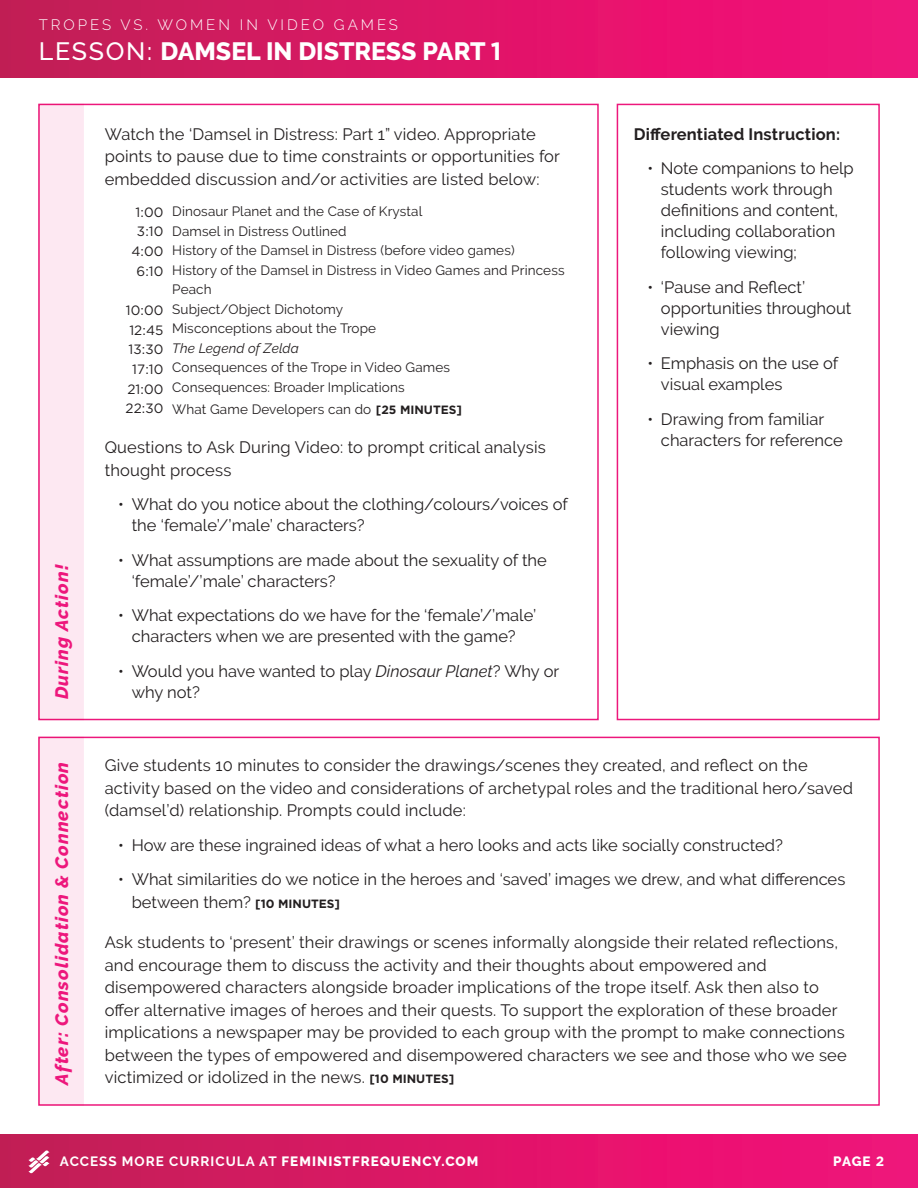
<style>
.page{position:relative;width:918px;height:1188px;background:#fff}
.page>*{position:absolute;margin:0;border:0;box-sizing:border-box;transform-origin:0 0}
.t1{font:800 25.05px "Raleway";color:#fff}
.t2{font:italic 800 18px "Raleway";letter-spacing:.06em;color:#ed177c}
.t3{font:16.5px/22.5px "Raleway";letter-spacing:.005em;color:#231f20}
.t4{font:700 16.5px "Raleway";letter-spacing:.01em;color:#231f20}
.t5{font:300 15px "Raleway";letter-spacing:.2em;color:#fff}
.t6{font:13.5px/19.5px "Raleway";letter-spacing:.01em;color:#231f20}
.t7{font:13.5px/19.6px "Gotham";letter-spacing:.01em;color:#231f20;text-align:center}
.t8{font:700 13.5px "Raleway";letter-spacing:.075em;color:#fff}
.t9{font:italic 13.5px "Raleway";letter-spacing:.01em;color:#231f20}
.t10{font:800 13.5px "Raleway";color:#fff}
.s1{font-weight:500}
.s2{font-family:"Gotham";font-weight:700}
.s3{font-family:"Gotham";font-weight:700;font-size:12px}
.s4{font-style:italic}
.s5{font-weight:800}
</style>
<div class="page">
<div style="left:0;top:0;width:918px;height:77px;background:linear-gradient(to right,#c31e54,#f6107b)"></div>
<div style="left:0;top:1134px;width:918px;height:54px;background:linear-gradient(to right,#c31e54,#f6107b)"></div>
<svg style="left:28px;top:1150px;width:22px;height:23px"></svg>
<div style="left:617px;top:104px;width:263px;height:616px;border:2px solid #ed177c"></div>
<div style="left:38px;top:104px;width:46px;height:616px;background:#fde8f2;border:2px solid #ed177c"></div>
<div style="left:38px;top:737px;width:46px;height:369px;background:#fde8f2;border:2px solid #ed177c"></div>
<p class="t5" style="left:39px;top:16px;width:361px">TROPES VS. WOMEN IN VIDEO GAMES</p>
<h1 class="t1" style="left:39px;top:37px;width:464px"><span class="s1">LESSON:</span> DAMSEL IN DISTRESS PART <span class="s2">1</span></h1>
<p class="t2" style="left:51px;top:699px;width:136px;rotate:-90deg">During Action!</p>
<p class="t3" style="left:105px;top:123px;width:457px">Watch the ‘Damsel in Distress: Part 1” video. Appropriate points to pause due to time constraints or opportunities for embedded discussion and/or activities are listed below:</p>
<p class="t6" style="left:172px;top:202px;width:394px">Dinosaur Planet and the Case of Krystal<br>Damsel in Distress Outlined<br>History of the Damsel in Distress (before video games)<br>History of the Damsel in Distress in Video Games and Princess Peach<br>Subject/Object Dichotomy<br>Misconceptions about the Trope</p>
<p class="t9" style="left:172px;top:340px;width:128px">The Legend of Zelda</p>
<p class="t6" style="left:172px;top:358px;width:279px">Consequences of the Trope in Video Games<br>Consequences: Broader Implications</p>
<p class="t6" style="left:172px;top:400px;width:291px">What Game Developers can do <span class="s3">[25 MINUTES]</span></p>
<p class="t3" style="left:105px;top:436px;width:443px">Questions to Ask During Video: to prompt critical analysis thought process</p>
<p class="t3" style="left:132px;top:494px;width:438px;line-height:21px;text-indent:-13px">• What do you notice about the clothing/colours/voices of the ‘female’/’male’ characters?</p>
<p class="t3" style="left:132px;top:549px;width:417px;line-height:21px;text-indent:-13px">• What assumptions are made about the sexuality of the ‘female’/’male’ characters?</p>
<p class="t3" style="left:118px;top:605px;width:420px;line-height:21px;text-align:center">• What expectations do we have for the ‘female’/’male’ characters when we are presented with the game?</p>
<p class="t3" style="left:132px;top:660px;width:429px;line-height:21px;text-indent:-13px">• Would you have wanted to play <span class="s4">Dinosaur Planet</span>? Why or why not?</p>
<p class="t7" style="left:131px;top:202px;width:34px">1:00<br>3:10<br>4:00<br>6:10</p>
<p class="t7" style="left:125px;top:300px;width:40px">10:00<br>12:45<br>13:30<br>17:10<br>21:00<br>22:30</p>
<p class="t4" style="left:634px;top:125px;width:208px">Differentiated Instruction:</p>
<p class="t3" style="left:661px;top:158px;width:194px;line-height:21px;text-indent:-13px">• Note companions to help students work through definitions and content, including collaboration following viewing;</p>
<p class="t3" style="left:661px;top:276px;width:192px;line-height:21px;text-indent:-13px">• ‘Pause and Reflect’ opportunities throughout viewing</p>
<p class="t3" style="left:661px;top:353px;width:179px;line-height:21px;text-indent:-13px">• Emphasis on the use of visual examples</p>
<p class="t3" style="left:661px;top:408px;width:183px;line-height:21px;text-indent:-13px">• Drawing from familiar characters for reference</p>
<p class="t2" style="left:51px;top:1085px;width:324px;rotate:-90deg">After: Consolidation &amp; Connection</p>
<p class="t3" style="left:105px;top:754px;width:750px">Give students 10 minutes to consider the drawings/scenes they created, and reflect on the activity based on the video and considerations of archetypal roles and the traditional hero/saved (damsel’d) relationship. Prompts could include:</p>
<p class="t3" style="left:118px;top:834px;width:666px">• How are these ingrained ideas of what a hero looks and acts like socially constructed?</p>
<p class="t3" style="left:132px;top:868px;width:715px;text-indent:-13px">• What similarities do we notice in the heroes and ‘saved’ images we drew, and what differences between them? <span class="s3">[10 MINUTES]</span></p>
<p class="t3" style="left:105px;top:931px;width:744px">Ask students to ‘present’ their drawings or scenes informally alongside their related reflections, and encourage them to discuss the activity and their thoughts about empowered and disempowered characters alongside broader implications of the trope itself. Ask then also to offer alternative images of heroes and their quests. To support the exploration of these broader implications a newspaper may be provided to each group with the prompt to make connections between the types of empowered and disempowered characters we see and those who we see victimized or idolized in the news. <span class="s3">[10 MINUTES]</span></p>
<p class="t8" style="left:60px;top:1153px;width:420px">ACCESS MORE CURRICULA AT <span class="s5">FEMINISTFREQUENCY.COM</span></p>
<p class="t10" style="left:833px;top:1153px;width:53px">PAGE <span class="s2">2</span></p>
</div>
